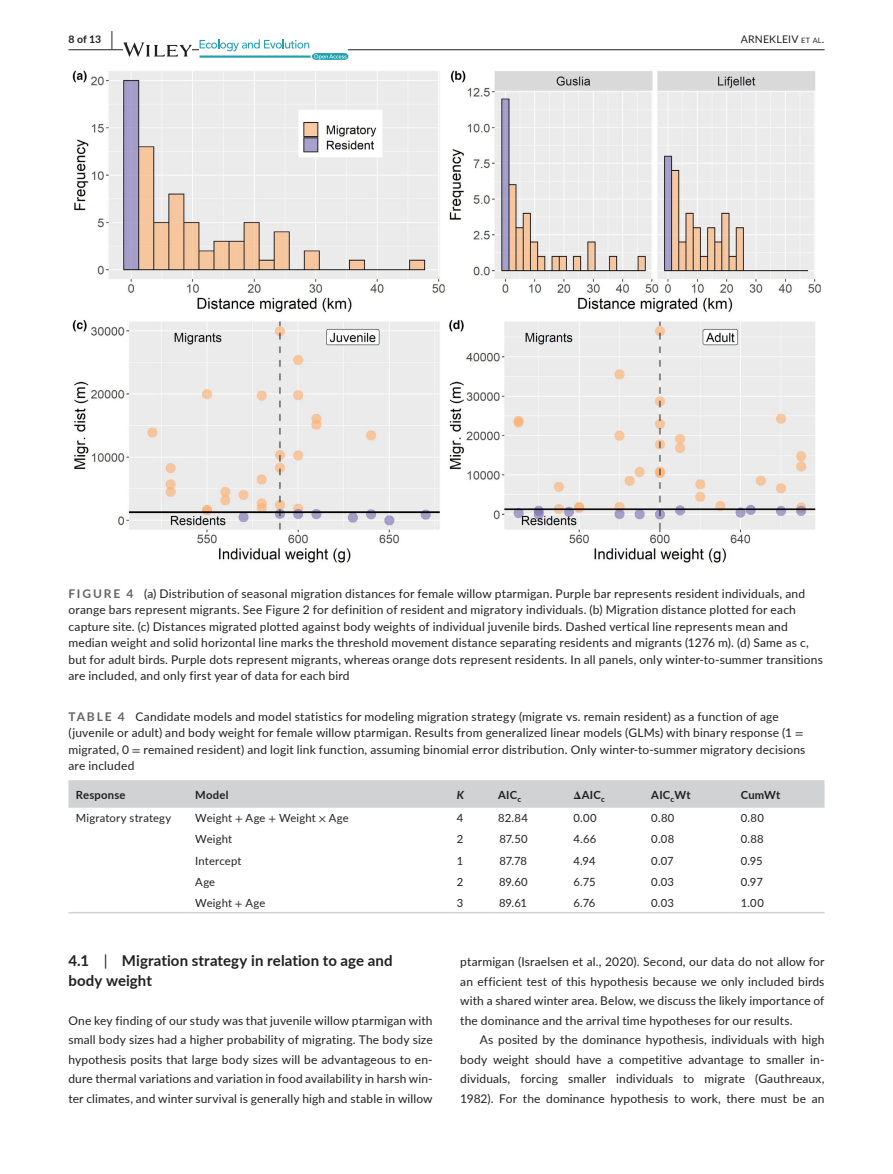
<style>
.page{position:relative;width:893px;height:1174px;background:#fff}
.page>*{position:absolute;margin:0;border:0;box-sizing:border-box;transform-origin:0 0}
.t1{font:700 15px/19.5px "Lato";letter-spacing:.005em;color:#231f20}
.t2{font:12px/19.5px "Lato";letter-spacing:.015em;color:#231f20;text-align:justify}
.t3{font:11.25px "Lato";letter-spacing:.015em;color:#231f20}
.t4{font:700 11.25px "Lato";letter-spacing:.02em;color:#231f20}
.t5{font:italic 700 11.25px "Lato";color:#231f20}
.t6{font:10.5px "Lato";letter-spacing:.02em;color:#231f20}
.t7{font:700 10.5px "Lato";color:#231f20}
.s1{font-size:19.5px}
.s2{font-size:7.35px}
.s3{font-weight:700;color:#636366}
.s4{font-family:"STIX"}
.s5{font-weight:400}
</style>
<div class="page">
<hr style="left:68px;top:49px;width:756px;height:1px;background:#231f20">
<svg style="left:123px;top:42px;width:69px;height:15px"></svg>
<svg style="left:200px;top:39px;width:148px;height:21px"></svg>
<img style="left:72px;top:70px;width:749px;height:495px">
<div style="left:68px;top:780px;width:756px;height:27px;background:#d1d2d4"></div>
<hr style="left:68px;top:912px;width:120px;height:1px;background:#d1d2d4">
<hr style="left:188px;top:912px;width:261px;height:1px;background:#d1d2d4">
<hr style="left:449px;top:912px;width:42px;height:1px;background:#d1d2d4">
<hr style="left:491px;top:912px;width:75px;height:1px;background:#d1d2d4">
<hr style="left:566px;top:912px;width:78px;height:1px;background:#d1d2d4">
<hr style="left:644px;top:912px;width:89px;height:1px;background:#d1d2d4">
<hr style="left:733px;top:912px;width:91px;height:1px;background:#d1d2d4">
<p class="t7" style="left:68px;top:31px;width:46px">8 of 13 <span class="s1">|</span></p>
<p class="t6" style="left:741px;top:31px;width:85px">ARNEKLEIV <span class="s2">et al</span>.</p>
<p class="t2" style="left:68px;top:584px;width:756px;line-height:16.5px;text-align:left"><span class="s3">FIGURE 4</span> (a) Distribution of seasonal migration distances for female willow ptarmigan. Purple bar represents resident individuals, and orange bars represent migrants. See Figure 2 for definition of resident and migratory individuals. (b) Migration distance plotted for each capture site. (c) Distances migrated plotted against body weights of individual juvenile birds. Dashed vertical line represents mean and median weight and solid horizontal line marks the threshold movement distance separating residents and migrants (1276 m). (d) Same as c, but for adult birds. Purple dots represent migrants, whereas orange dots represent residents. In all panels, only winter-to-summer transitions are included, and only first year of data for each bird</p>
<p class="t2" style="left:68px;top:708px;width:738px;line-height:16.5px;text-align:left"><span class="s3">TABLE 4</span> Candidate models and model statistics for modeling migration strategy (migrate vs. remain resident) as a function of age (juvenile or adult) and body weight for female willow ptarmigan. Results from generalized linear models (GLMs) with binary response (1 <span class="s4">= </span>migrated, 0 <span class="s4">=</span> remained resident) and logit link function, assuming binomial error distribution. Only winter-to-summer migratory decisions are included</p>
<p class="t4" style="left:76px;top:786px;width:51px">Response</p>
<p class="t4" style="left:195px;top:786px;width:35px">Model</p>
<p class="t5" style="left:457px;top:786px;width:9px">K</p>
<p class="t4" style="left:498px;top:786px;width:25px">AIC<sub>c</sub></p>
<p class="t4" style="left:573px;top:786px;width:33px"><span class="s4">Δ</span>AIC<sub>c</sub></p>
<p class="t4" style="left:651px;top:786px;width:41px">AIC<sub>c</sub>Wt</p>
<p class="t4" style="left:741px;top:786px;width:41px">CumWt</p>
<p class="t3" style="left:76px;top:810px;width:97px">Migratory strategy</p>
<p class="t3" style="left:195px;top:810px;width:155px">Weight <span class="s4">+</span> Age <span class="s4">+</span> Weight <span class="s4">×</span> Age</p>
<p class="t3" style="left:457px;top:810px;width:8px">4</p>
<p class="t3" style="left:498px;top:810px;width:31px">82.84</p>
<p class="t3" style="left:573px;top:810px;width:25px">0.00</p>
<p class="t3" style="left:651px;top:810px;width:25px">0.80</p>
<p class="t3" style="left:741px;top:810px;width:25px">0.80</p>
<p class="t3" style="left:195px;top:831px;width:38px">Weight</p>
<p class="t3" style="left:457px;top:831px;width:8px">2</p>
<p class="t3" style="left:499px;top:831px;width:30px">87.50</p>
<p class="t3" style="left:573px;top:831px;width:24px">4.66</p>
<p class="t3" style="left:651px;top:831px;width:25px">0.08</p>
<p class="t3" style="left:741px;top:831px;width:25px">0.88</p>
<p class="t3" style="left:195px;top:852px;width:48px">Intercept</p>
<p class="t3" style="left:457px;top:852px;width:8px">1</p>
<p class="t3" style="left:499px;top:852px;width:29px">87.78</p>
<p class="t3" style="left:573px;top:852px;width:24px">4.94</p>
<p class="t3" style="left:651px;top:852px;width:24px">0.07</p>
<p class="t3" style="left:741px;top:852px;width:24px">0.95</p>
<p class="t3" style="left:195px;top:873px;width:21px">Age</p>
<p class="t3" style="left:457px;top:873px;width:8px">2</p>
<p class="t3" style="left:499px;top:873px;width:30px">89.60</p>
<p class="t3" style="left:573px;top:873px;width:24px">6.75</p>
<p class="t3" style="left:651px;top:873px;width:24px">0.03</p>
<p class="t3" style="left:741px;top:873px;width:24px">0.97</p>
<p class="t3" style="left:195px;top:894px;width:72px">Weight <span class="s4">+</span> Age</p>
<p class="t3" style="left:457px;top:894px;width:8px">3</p>
<p class="t3" style="left:499px;top:894px;width:29px">89.61</p>
<p class="t3" style="left:573px;top:894px;width:23px">6.76</p>
<p class="t3" style="left:651px;top:894px;width:24px">0.03</p>
<p class="t3" style="left:741px;top:894px;width:25px">1.00</p>
<p class="t1" style="left:68px;top:950px;width:326px">4.1 <span class="s5">|</span> Migration strategy in relation to age and body weight</p>
<p class="t2" style="left:68px;top:1010px;width:366px">One key finding of our study was that juvenile willow ptarmigan with small body sizes had a higher probability of migrating. The body size hypothesis posits that large body sizes will be advantageous to en&shy;dure thermal variations and variation in food availability in harsh win&shy;ter climates, and winter survival is generally high and stable in willow</p>
<p class="t2" style="left:460px;top:951px;width:366px">ptarmigan (Israelsen et al., 2020). Second, our data do not allow for an efficient test of this hypothesis because we only included birds with a shared winter area. Below, we discuss the likely importance of the dominance and the arrival time hypotheses for our results.</p>
<p class="t2" style="left:460px;top:1029px;width:366px;text-indent:20px">As posited by the dominance hypothesis, individuals with high body weight should have a competitive advantage to smaller in&shy;dividuals, forcing smaller individuals to migrate (Gauthreaux, 1982). For the dominance hypothesis to work, there must be an</p>
</div>
